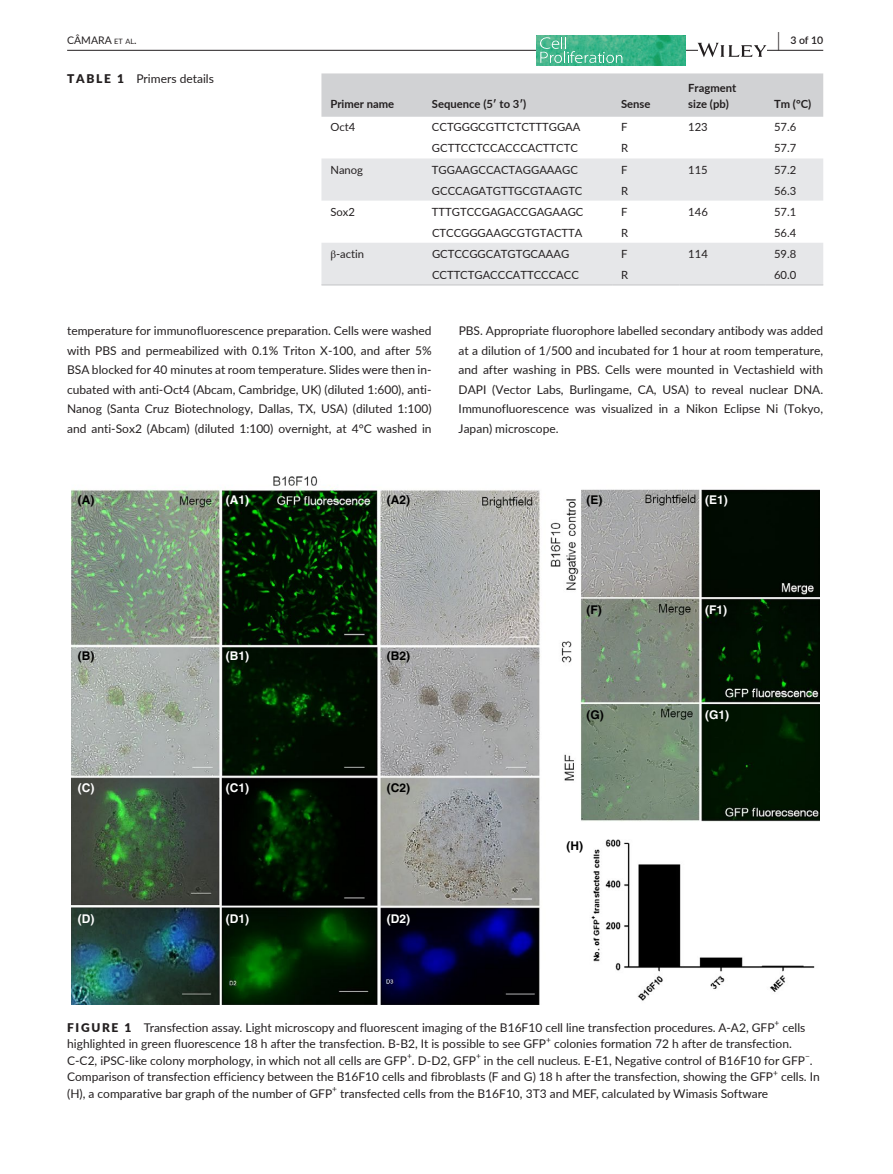
<style>
.page{position:relative;width:893px;height:1174px;background:#fff}
.page>*{position:absolute;margin:0;border:0;box-sizing:border-box;transform-origin:0 0}
.t1{font:600 19.5px "Lato";color:#231f20;scale:.48 1}
.t2{font:12px/19.5px "Lato";color:#231f20;text-align:justify}
.t3{font:700 12px "Helvetica";color:#fff}
.t4{font:700 12px "Helvetica";color:#000}
.t5{font:11.25px "Lato";color:#231f20}
.t6{font:700 11.25px/15.8px "Lato";color:#231f20}
.t7{font:10.5px "Lato";color:#231f20}
.t8{font:600 10.5px "Lato";color:#231f20}
.s1{font-size:7.35px}
.s2{font-weight:900}
.s3{font-family:"STIX"}
</style>
<div class="page">
<hr style="left:67px;top:50px;width:756px;height:1px;background:#231f20">
<img style="left:537px;top:35px;width:148px;height:30px">
<svg style="left:540px;top:37px;width:82px;height:26px;background:#5abf9a"></svg>
<svg style="left:697px;top:43px;width:69px;height:14px"></svg>
<div style="left:321px;top:73px;width:502px;height:44px;background:#d1d2d4"></div>
<svg style="left:321px;top:158px;width:502px;height:126px;fill:#e6e7e9"></svg>
<hr style="left:321px;top:284px;width:102px;height:2px;background:#d1d2d4">
<hr style="left:423px;top:284px;width:189px;height:2px;background:#d1d2d4">
<hr style="left:612px;top:284px;width:67px;height:2px;background:#d1d2d4">
<hr style="left:679px;top:284px;width:86px;height:2px;background:#d1d2d4">
<hr style="left:765px;top:284px;width:58px;height:2px;background:#d1d2d4">
<img style="left:71px;top:476px;width:748px;height:528px">
<h1 class="t1" style="left:778px;top:26px;width:7px">|</h1>
<p class="t7" style="left:67px;top:33px;width:71px">CÂMARA <span class="s1">et al</span>.</p>
<p class="t8" style="left:790px;top:33px;width:34px">3 of 10</p>
<p class="t2" style="left:67px;top:68px;width:148px"><span class="s2">TABLE 1</span> Primers details</p>
<p class="t6" style="left:330px;top:95px;width:65px">Primer name</p>
<p class="t6" style="left:432px;top:95px;width:96px">Sequence (5′ to 3′)</p>
<p class="t6" style="left:621px;top:95px;width:31px">Sense</p>
<p class="t6" style="left:688px;top:79px;width:50px">Fragment size (pb)</p>
<p class="t6" style="left:774px;top:95px;width:39px">Tm (°C)</p>
<p class="t5" style="left:330px;top:119px;width:26px">Oct4</p>
<p class="t5" style="left:432px;top:119px;width:150px">CCTGGGCGTTCTCTTTGGAA</p>
<p class="t5" style="left:621px;top:119px;width:8px">F</p>
<p class="t5" style="left:688px;top:119px;width:21px">123</p>
<p class="t5" style="left:774px;top:119px;width:24px">57.6</p>
<p class="t5" style="left:432px;top:140px;width:147px">GCTTCCTCCACCCACTTCTC</p>
<p class="t5" style="left:621px;top:140px;width:9px">R</p>
<p class="t5" style="left:774px;top:140px;width:24px">57.7</p>
<p class="t5" style="left:330px;top:161px;width:34px">Nanog</p>
<p class="t5" style="left:432px;top:161px;width:147px">TGGAAGCCACTAGGAAAGC</p>
<p class="t5" style="left:621px;top:161px;width:8px">F</p>
<p class="t5" style="left:688px;top:161px;width:21px">115</p>
<p class="t5" style="left:774px;top:161px;width:24px">57.2</p>
<p class="t5" style="left:432px;top:182px;width:152px">GCCCAGATGTTGCGTAAGTC</p>
<p class="t5" style="left:621px;top:182px;width:9px">R</p>
<p class="t5" style="left:774px;top:182px;width:24px">56.3</p>
<p class="t5" style="left:330px;top:203px;width:26px">Sox2</p>
<p class="t5" style="left:432px;top:203px;width:153px">TTTGTCCGAGACCGAGAAGC</p>
<p class="t5" style="left:621px;top:203px;width:8px">F</p>
<p class="t5" style="left:688px;top:203px;width:21px">146</p>
<p class="t5" style="left:774px;top:203px;width:24px">57.1</p>
<p class="t5" style="left:432px;top:225px;width:152px">CTCCGGGAAGCGTGTACTTA</p>
<p class="t5" style="left:621px;top:225px;width:9px">R</p>
<p class="t5" style="left:774px;top:225px;width:24px">56.4</p>
<p class="t5" style="left:330px;top:246px;width:35px"><span class="s3">β</span>-actin</p>
<p class="t5" style="left:432px;top:246px;width:139px">GCTCCGGCATGTGCAAAG</p>
<p class="t5" style="left:621px;top:246px;width:8px">F</p>
<p class="t5" style="left:688px;top:246px;width:21px">114</p>
<p class="t5" style="left:774px;top:246px;width:24px">59.8</p>
<p class="t5" style="left:432px;top:267px;width:148px">CCTTCTGACCCATTCCCACC</p>
<p class="t5" style="left:621px;top:267px;width:9px">R</p>
<p class="t5" style="left:774px;top:267px;width:24px">60.0</p>
<p class="t2" style="left:67px;top:320px;width:366px">temperature for immunofluorescence preparation. Cells were washed with PBS and permeabilized with 0.1% Triton X-100, and after 5% BSA blocked for 40 minutes at room temperature. Slides were then in&shy;cubated with anti-Oct4 (Abcam, Cambridge, UK) (diluted 1:600), anti-Nanog (Santa Cruz Biotechnology, Dallas, TX, USA) (diluted 1:100) and anti-Sox2 (Abcam) (diluted 1:100) overnight, at 4°C washed in</p>
<p class="t2" style="left:459px;top:320px;width:366px">PBS. Appropriate fluorophore labelled secondary antibody was added at a dilution of 1/500 and incubated for 1 hour at room temperature, and after washing in PBS. Cells were mounted in Vectashield with DAPI (Vector Labs, Burlingame, CA, USA) to reveal nuclear DNA.<br>Immunofluorescence was visualized in a Nikon Eclipse Ni (Tokyo, Japan) microscope.</p>
<p class="t4" style="left:78px;top:492px;width:18px">(A)</p>
<p class="t3" style="left:226px;top:492px;width:25px">(A1)</p>
<p class="t4" style="left:387px;top:492px;width:25px">(A2)</p>
<p class="t4" style="left:586px;top:492px;width:17px">(E)</p>
<p class="t3" style="left:705px;top:492px;width:24px">(E1)</p>
<p class="t4" style="left:586px;top:602px;width:17px">(F)</p>
<p class="t3" style="left:705px;top:602px;width:23px">(F1)</p>
<p class="t4" style="left:78px;top:648px;width:18px">(B)</p>
<p class="t3" style="left:226px;top:648px;width:25px">(B1)</p>
<p class="t4" style="left:387px;top:648px;width:25px">(B2)</p>
<p class="t4" style="left:586px;top:707px;width:19px">(G)</p>
<p class="t3" style="left:705px;top:707px;width:25px">(G1)</p>
<p class="t3" style="left:78px;top:780px;width:18px">(C)</p>
<p class="t3" style="left:226px;top:780px;width:25px">(C1)</p>
<p class="t4" style="left:387px;top:780px;width:25px">(C2)</p>
<p class="t4" style="left:566px;top:838px;width:18px">(H)</p>
<p class="t3" style="left:78px;top:911px;width:18px">(D)</p>
<p class="t3" style="left:226px;top:911px;width:25px">(D1)</p>
<p class="t3" style="left:387px;top:911px;width:25px">(D2)</p>
<p class="t2" style="left:67px;top:1018px;width:754px;line-height:16.5px;text-align:left"><span class="s2">FIGURE 1</span> Transfection assay. Light microscopy and fluorescent imaging of the B16F10 cell line transfection procedures. A-A2, GFP<sup>+</sup> cells highlighted in green fluorescence 18 h after the transfection. B-B2, It is possible to see GFP<sup>+</sup> colonies formation 72 h after de transfection.<br>C-C2, iPSC-like colony morphology, in which not all cells are GFP<sup>+</sup>. D-D2, GFP<sup>+</sup> in the cell nucleus. E-E1, Negative control of B16F10 for GFP<sup>−</sup>.<br>Comparison of transfection efficiency between the B16F10 cells and fibroblasts (F and G) 18 h after the transfection, showing the GFP<sup>+</sup> cells. In (H), a comparative bar graph of the number of GFP<sup>+</sup> transfected cells from the B16F10, 3T3 and MEF, calculated by Wimasis Software</p>
</div>
